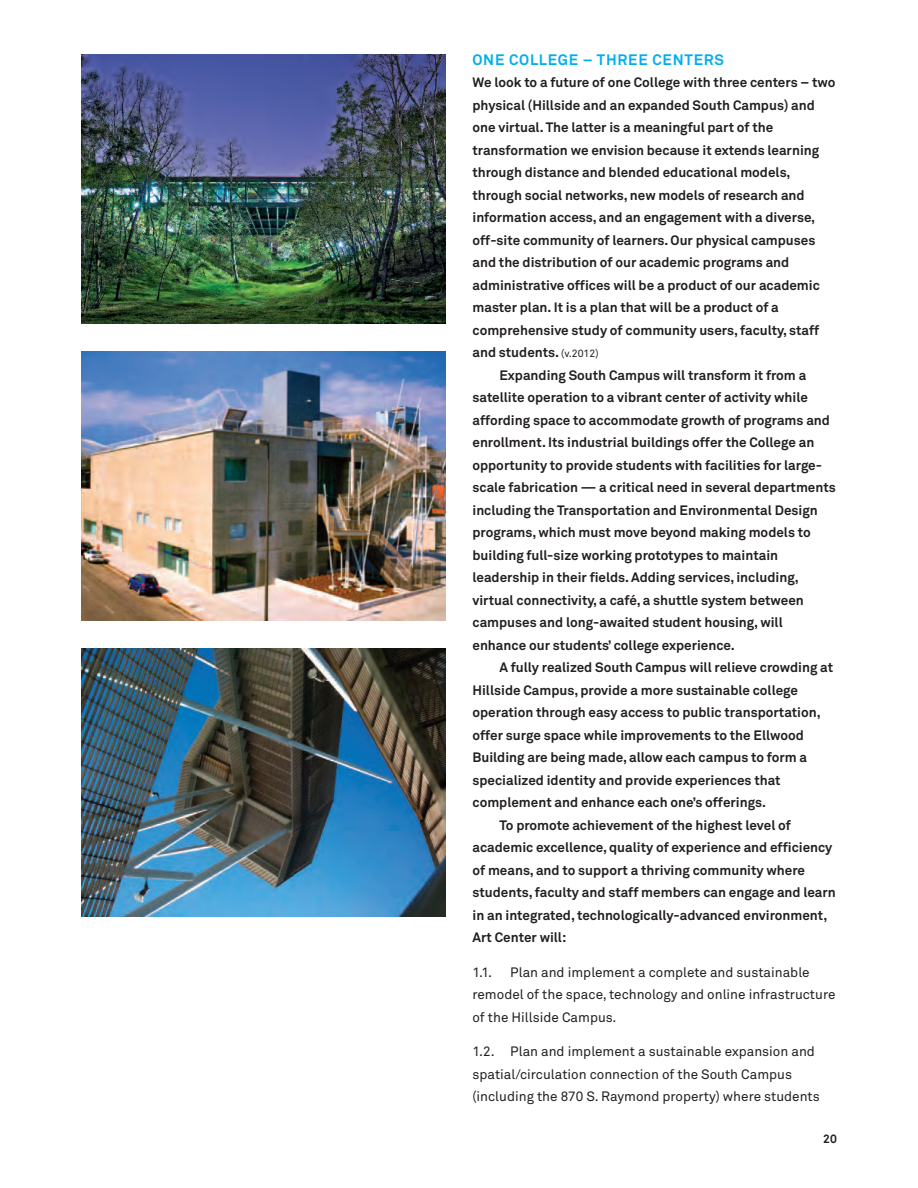
<style>
.page{position:relative;width:918px;height:1188px;background:#fff}
.page>*{position:absolute;margin:0;border:0;box-sizing:border-box;transform-origin:0 0}
.t1{font:700 15px "Akkurat";letter-spacing:.05em;color:#00aeef}
.t2{font:700 13.5px "Akkurat";color:#231f20}
.t3{font:13.5px/22.5px "Akkurat";color:#231f20}
.t4{font:700 12px "Akkurat";color:#231f20}
.s1{font-weight:400;font-size:10.5px}
</style>
<div class="page">
<img style="left:81px;top:648px;width:364px;height:269px">
<img style="left:81px;top:351px;width:364px;height:270px">
<img style="left:81px;top:54px;width:364px;height:270px">
<p class="t1" style="left:472px;top:54px;width:253px">ONE COLLEGE – THREE CENTERS</p>
<p class="t2" style="left:472px;top:78px;width:365px">We look to a future of one College with three centers – two</p>
<p class="t2" style="left:472px;top:100px;width:344px">physical (Hillside and an expanded South Campus) and</p>
<p class="t2" style="left:472px;top:123px;width:302px">one virtual. The latter is a meaningful part of the</p>
<p class="t2" style="left:472px;top:145px;width:348px">transformation we envision because it extends learning</p>
<p class="t2" style="left:472px;top:168px;width:320px">through distance and blended educational models,</p>
<p class="t2" style="left:472px;top:190px;width:334px">through social networks, new models of research and</p>
<p class="t2" style="left:472px;top:213px;width:344px">information access, and an engagement with a diverse,</p>
<p class="t2" style="left:472px;top:235px;width:345px">off-site community of learners. Our physical campuses</p>
<p class="t2" style="left:472px;top:258px;width:318px">and the distribution of our academic programs and</p>
<p class="t2" style="left:472px;top:280px;width:349px">administrative offices will be a product of our academic</p>
<p class="t2" style="left:472px;top:303px;width:308px">master plan. It is a plan that will be a product of a</p>
<p class="t2" style="left:472px;top:325px;width:348px">comprehensive study of community users, faculty, staff</p>
<p class="t2" style="left:472px;top:348px;width:128px">and students. <span class="s1">(v.2012)</span></p>
<p class="t2" style="left:500px;top:370px;width:308px">Expanding South Campus will transform it from a</p>
<p class="t2" style="left:472px;top:393px;width:337px">satellite operation to a vibrant center of activity while</p>
<p class="t2" style="left:472px;top:415px;width:359px">affording space to accommodate growth of programs and</p>
<p class="t2" style="left:472px;top:438px;width:343px">enrollment. Its industrial buildings offer the College an</p>
<p class="t2" style="left:472px;top:460px;width:351px">opportunity to provide students with facilities for large-</p>
<p class="t2" style="left:472px;top:483px;width:365px">scale fabrication — a critical need in several departments</p>
<p class="t2" style="left:472px;top:505px;width:347px">including the Transportation and Environmental Design</p>
<p class="t2" style="left:472px;top:528px;width:340px">programs, which must move beyond making models to</p>
<p class="t2" style="left:472px;top:550px;width:307px">building full-size working prototypes to maintain</p>
<p class="t2" style="left:472px;top:573px;width:328px">leadership in their fields. Adding services, including,</p>
<p class="t2" style="left:472px;top:595px;width:333px">virtual connectivity, a café, a shuttle system between</p>
<p class="t2" style="left:472px;top:618px;width:312px">campuses and long-awaited student housing, will</p>
<p class="t2" style="left:472px;top:640px;width:264px">enhance our students’ college experience.</p>
<p class="t2" style="left:500px;top:663px;width:335px">A fully realized South Campus will relieve crowding at</p>
<p class="t2" style="left:472px;top:685px;width:327px">Hillside Campus, provide a more sustainable college</p>
<p class="t2" style="left:472px;top:708px;width:350px">operation through easy access to public transportation,</p>
<p class="t2" style="left:472px;top:730px;width:333px">offer surge space while improvements to the Ellwood</p>
<p class="t2" style="left:472px;top:753px;width:336px">Building are being made, allow each campus to form a</p>
<p class="t2" style="left:472px;top:775px;width:310px">specialized identity and provide experiences that</p>
<p class="t2" style="left:472px;top:798px;width:295px">complement and enhance each one’s offerings.</p>
<p class="t2" style="left:500px;top:820px;width:293px">To promote achievement of the highest level of</p>
<p class="t2" style="left:472px;top:843px;width:361px">academic excellence, quality of experience and efficiency</p>
<p class="t2" style="left:472px;top:865px;width:334px">of means, and to support a thriving community where</p>
<p class="t2" style="left:472px;top:888px;width:365px">students, faculty and staff members can engage and learn</p>
<p class="t2" style="left:472px;top:910px;width:357px">in an integrated, technologically-advanced environment,</p>
<p class="t2" style="left:472px;top:933px;width:95px">Art Center will:</p>
<p class="t3" style="left:472px;top:962px;width:21px">1.1.</p>
<p class="t3" style="left:472px;top:962px;width:364px;text-indent:38px">Plan and implement a complete and sustainable remodel of the space, technology and online infrastructure of the Hillside Campus.</p>
<p class="t3" style="left:472px;top:1042px;width:349px">1.2. Plan and implement a sustainable expansion and spatial/circulation connection of the South Campus (including the 870 S. Raymond property) where students</p>
<p class="t4" style="left:823px;top:1134px;width:15px">20</p>
</div>
